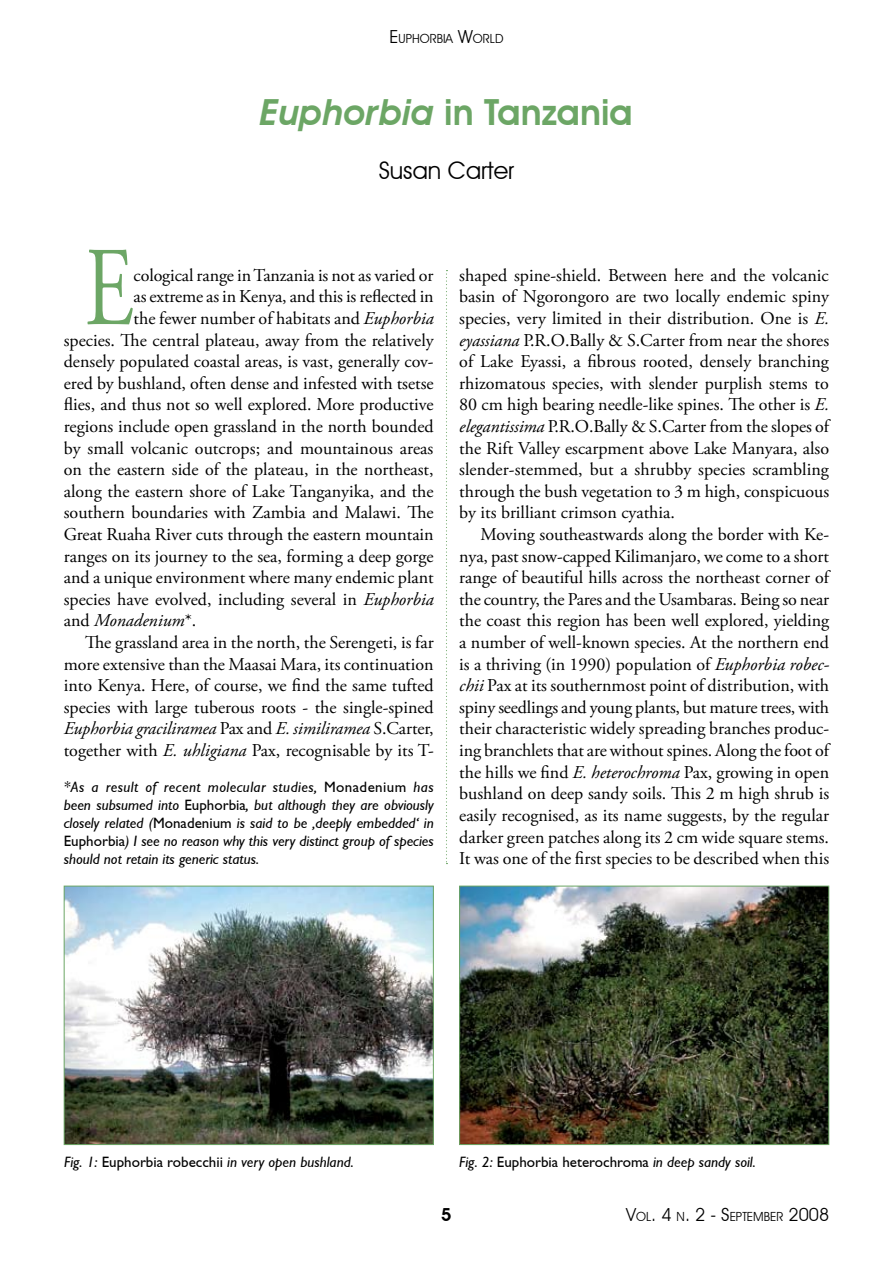
<style>
.page{position:relative;width:893px;height:1263px;background:#fff}
.page>*{position:absolute;margin:0;border:0;box-sizing:border-box;transform-origin:0 0}
.t1{font:112.2px "Adobe Garamond Pro";color:#6ca665;scale:.74 1}
.t2{font:600 36px "Avant Garde IT Cby BT";color:#6ca665}
.t3{font:24px "Avant Garde IT Cby BT";color:#000}
.t4{font:18px/21.6px "Adobe Garamond Pro";letter-spacing:-.005em;color:#000}
.t5{font:italic 18px "Adobe Garamond Pro";letter-spacing:-.005em;color:#000}
.t6{font:18px "Avant Garde IT Cby BT";color:#000}
.t7{font:italic 15px/18px "Gill S Si";color:#000;text-align:justify}
.t8{font:12.6px "Avant Garde IT Cby BT";color:#000}
.s1{font-size:18px}
.s2{font-style:italic}
.s3{font-style:normal}
.s4{font-size:12.6px}
</style>
<div class="page">
<svg style="left:446px;top:270px;width:1px;height:594px"></svg>
<img style="left:66px;top:888px;width:366px;height:255px">
<div style="left:64px;top:886px;width:370px;height:259px;border:1px solid #6ca665"></div>
<img style="left:461px;top:888px;width:366px;height:255px">
<div style="left:459px;top:886px;width:370px;height:259px;border:1px solid #6ca665"></div>
<p class="t8" style="left:390px;top:31px;width:115px"><span class="s1">E</span>UPHORBIA <span class="s1">W</span>ORLD</p>
<h2 class="t2" style="left:260px;top:90px;width:374px"><span class="s2">Euphorbia</span> in Tanzania</h2>
<h3 class="t3" style="left:379px;top:156px;width:137px">SUSAN CARTER</h3>
<h1 class="t1" style="left:85px;top:221px;width:67px">E</h1>
<p class="t4" style="left:134px;top:265px;width:301px">cological range in Tanzania is not as varied or</p>
<p class="t4" style="left:134px;top:287px;width:302px">as extreme as in Kenya, and this is reflected in</p>
<p class="t4" style="left:134px;top:308px;width:302px">the fewer number of habitats and <span class="s2">Euphorbia</span></p>
<p class="t4" style="left:64px;top:330px;width:371px">species. The central plateau, away from the relatively</p>
<p class="t4" style="left:64px;top:351px;width:371px">densely populated coastal areas, is vast, generally cov-</p>
<p class="t4" style="left:64px;top:373px;width:371px">ered by bushland, often dense and infested with tsetse</p>
<p class="t4" style="left:64px;top:395px;width:371px">flies, and thus not so well explored. More productive</p>
<p class="t4" style="left:64px;top:416px;width:371px">regions include open grassland in the north bounded</p>
<p class="t4" style="left:64px;top:438px;width:371px">by small volcanic outcrops; and mountainous areas</p>
<p class="t4" style="left:64px;top:459px;width:371px">on the eastern side of the plateau, in the northeast,</p>
<p class="t4" style="left:64px;top:481px;width:371px">along the eastern shore of Lake Tanganyika, and the</p>
<p class="t4" style="left:64px;top:503px;width:371px">southern boundaries with Zambia and Malawi. The</p>
<p class="t4" style="left:64px;top:524px;width:371px">Great Ruaha River cuts through the eastern mountain</p>
<p class="t4" style="left:64px;top:546px;width:371px">ranges on its journey to the sea, forming a deep gorge</p>
<p class="t4" style="left:64px;top:567px;width:371px">and a unique environment where many endemic plant</p>
<p class="t4" style="left:64px;top:589px;width:371px">species have evolved, including several in <span class="s2">Euphorbia</span></p>
<p class="t5" style="left:64px;top:610px;width:134px"><span class="s3">and</span> Monadenium<span class="s3">*.</span></p>
<p class="t4" style="left:85px;top:632px;width:350px">The grassland area in the north, the Serengeti, is far</p>
<p class="t4" style="left:64px;top:654px;width:371px">more extensive than the Maasai Mara, its continuation</p>
<p class="t4" style="left:64px;top:675px;width:371px">into Kenya. Here, of course, we find the same tufted</p>
<p class="t4" style="left:64px;top:697px;width:371px">species with large tuberous roots - the single-spined</p>
<p class="t5" style="left:64px;top:718px;width:371px">Euphorbia graciliramea <span class="s3">Pax and</span> E. similiramea <span class="s3">S.Carter,</span></p>
<p class="t4" style="left:64px;top:740px;width:371px">together with <span class="s2">E. uhligiana</span> Pax, recognisable by its T-</p>
<p class="t7" style="left:64px;top:778px;width:371px">*As a result of recent molecular studies, <span class="s3">Monadenium</span> has been subsumed into <span class="s3">Euphorbia</span>, but although they are obviously closely related (<span class="s3">Monadenium</span> is said to be ‚deeply embedded‘ in <span class="s3">Euphorbia</span>) I see no reason why this very distinct group of species should not retain its generic status.</p>
<p class="t4" style="left:459px;top:265px;width:373px">shaped spine-shield. Between here and the volcanic basin of Ngorongoro are two locally endemic spiny species, very limited in their distribution. One is <span class="s2">E. eyassiana</span> P.R.O.Bally &amp; S.Carter from near the shores of Lake Eyassi, a fibrous rooted, densely branching rhizomatous species, with slender purplish stems to 80 cm high bearing needle-like spines. The other is <span class="s2">E. elegantissima</span> P.R.O.Bally &amp; S.Carter from the slopes of the Rift Valley escarpment above Lake Manyara, also slender-stemmed, but a shrubby species scrambling through the bush vegetation to 3 m high, conspicuous by its brilliant crimson cyathia.</p>
<p class="t4" style="left:459px;top:524px;width:373px;text-indent:21px">Moving southeastwards along the border with Ke&shy;nya, past snow-capped Kilimanjaro, we come to a short range of beautiful hills across the northeast corner of the country, the Pares and the Usambaras. Being so near the coast this region has been well explored, yielding a number of well-known species. At the northern end is a thriving (in 1990) population of <span class="s2">Euphorbia robec&shy;chii</span> Pax at its southernmost point of distribution, with spiny seedlings and young plants, but mature trees, with their characteristic widely spreading branches produc&shy;ing branchlets that are without spines. Along the foot of the hills we find <span class="s2">E. heterochroma</span> Pax, growing in open bushland on deep sandy soils. This 2 m high shrub is easily recognised, as its name suggests, by the regular darker green patches along its 2 cm wide square stems.<br>It was one of the first species to be described when this</p>
<p class="t7" style="left:64px;top:1152px;width:291px">Fig. 1: <span class="s3">Euphorbia robecchii</span> in very open bushland.</p>
<p class="t7" style="left:459px;top:1152px;width:298px">Fig. 2: <span class="s3">Euphorbia heterochroma</span> in deep sandy soil.</p>
<p class="t6" style="left:626px;top:1203px;width:205px">V<span class="s4">OL</span>. 4 <span class="s4">N</span>. 2 - S<span class="s4">EPTEMBER</span> 2008</p>
</div>
